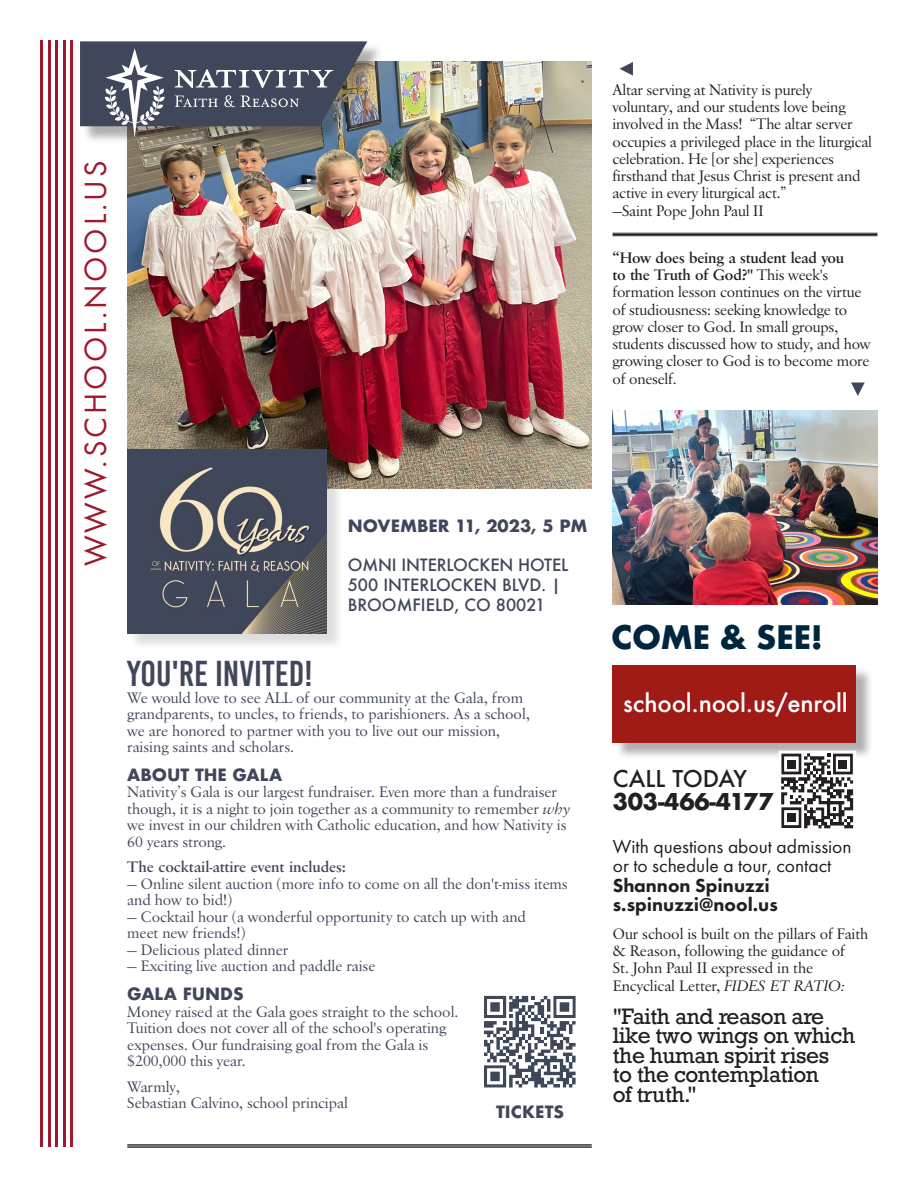
<style>
.page{position:relative;width:918px;height:1188px;background:#fff}
.page>*{position:absolute;margin:0;border:0;box-sizing:border-box;transform-origin:0 0}
.t1{font:36px "Bebas Kai";color:#40475a}
.t2{font:31.95px "Futura PT";letter-spacing:.09em;color:#a0182c}
.t3{font:700 31.5px "Futura";letter-spacing:-.02em;color:#00263d}
.t4{font:500 24px "Futura";letter-spacing:-.01em;color:#fff}
.t5{font:700 22.5px "Futura";letter-spacing:-.01em;color:#231f20}
.t6{font:500 22.5px "Futura";color:#231f20}
.t7{font:21px/19.5px "Rockwell";letter-spacing:-.02em;color:#231f20}
.t8{font:19.5px "Futura PT";color:#231f20}
.t9{font:800 19.5px "Futura PT";color:#231f20}
.t10{font:500 16.5px/19.8px "Futura";color:#40475a}
.t11{font:700 16.5px "Futura";color:#40475a}
.t12{font:15.75px/16.5px "Savoy";color:#40475a}
.t13{font:15.75px/17.2px "Savoy";letter-spacing:-.01em;color:#231f20}
.t14{font:700 15.75px "Savoy";color:#40475a}
.s1{font-style:italic}
.s2{font-weight:700}
</style>
<div class="page">
<img style="left:127px;top:62px;width:465px;height:426px">
<hr style="left:40px;top:40px;width:3px;height:1107px;background:#a0182c">
<hr style="left:48px;top:40px;width:3px;height:1108px;background:#a0182c">
<hr style="left:55px;top:40px;width:3px;height:1108px;background:#a0182c">
<hr style="left:63px;top:40px;width:3px;height:1108px;background:#a0182c">
<hr style="left:70px;top:40px;width:3px;height:1108px;background:#a7182c">
<div style="left:615px;top:667px;width:259px;height:93px;background:#231f20;opacity:.36"></div>
<div style="left:613px;top:665px;width:243px;height:78px;background:#a01a16"></div>
<svg style="left:779px;top:751px;width:77px;height:78px"></svg>
<div style="left:787px;top:760px;width:9px;height:8px;background:#231f20"></div>
<div style="left:787px;top:813px;width:9px;height:9px;background:#231f20"></div>
<div style="left:839px;top:760px;width:8px;height:8px;background:#231f20"></div>
<hr style="left:127px;top:1144px;width:465px;height:1px;background:#231f20">
<hr style="left:127px;top:1146px;width:465px;height:1px;background:#231f20">
<hr style="left:127px;top:1147px;width:465px;height:1px;background:#231f20">
<div style="left:129px;top:452px;width:215px;height:199px;background:#231f20;opacity:.15"></div>
<img style="left:127px;top:450px;width:199px;height:183px">
<svg style="left:484px;top:995px;width:92px;height:93px"></svg>
<div style="left:82px;top:44px;width:302px;height:99px;background:#231f20;opacity:.36"></div>
<svg style="left:80px;top:41px;width:287px;height:97px;background:#5e636f"></svg>
<svg style="left:620px;top:62px;width:13px;height:14px"></svg>
<img style="left:613px;top:410px;width:265px;height:195px">
<hr style="left:613px;top:233px;width:264px;height:1px;background:#231f20">
<hr style="left:613px;top:234px;width:264px;height:1px;background:#231f20">
<hr style="left:613px;top:235px;width:264px;height:1px;background:#231f20">
<svg style="left:851px;top:382px;width:14px;height:14px"></svg>
<p class="t2" style="left:76px;top:566px;width:407px;rotate:-90deg">WWW.SCHOOL.NOOL.US</p>
<p class="t11" style="left:348px;top:513px;width:241px">NOVEMBER 11, 2023, 5 PM</p>
<p class="t10" style="left:348px;top:555px;width:222px">OMNI INTERLOCKEN HOTEL</p>
<p class="t10" style="left:348px;top:575px;width:215px">500 INTERLOCKEN BLVD. |<br>BROOMFIELD, CO 80021</p>
<p class="t1" style="left:127px;top:654px;width:187px">YOU'RE INVITED!</p>
<p class="t12" style="left:127px;top:690px;width:404px">We would love to see ALL of our community at the Gala, from grandparents, to uncles, to friends, to parishioners. As a school,</p>
<p class="t12" style="left:127px;top:723px;width:374px">we are honored to partner with you to live out our mission,</p>
<p class="t12" style="left:127px;top:739px;width:168px">raising saints and scholars.</p>
<p class="t11" style="left:127px;top:763px;width:157px">ABOUT THE GALA</p>
<p class="t12" style="left:127px;top:785px;width:445px">Nativity’s Gala is our largest fundraiser. Even more than a fundraiser though, it is a night to join together as a community to remember <span class="s1">why </span>we invest in our children with Catholic education, and how Nativity is</p>
<p class="t12" style="left:127px;top:834px;width:100px">60 years strong.</p>
<p class="t14" style="left:127px;top:858px;width:220px">The cocktail-attire event includes:</p>
<p class="t12" style="left:127px;top:876px;width:442px">— Online silent auction (more info to come on all the don't-miss items</p>
<p class="t12" style="left:127px;top:893px;width:106px">and how to bid!)</p>
<p class="t12" style="left:127px;top:909px;width:400px">— Cocktail hour (a wonderful opportunity to catch up with and</p>
<p class="t12" style="left:127px;top:926px;width:120px">meet new friends!)</p>
<p class="t12" style="left:127px;top:942px;width:162px">— Delicious plated dinner</p>
<p class="t12" style="left:127px;top:959px;width:250px">— Exciting live auction and paddle raise</p>
<p class="t11" style="left:127px;top:982px;width:118px">GALA FUNDS</p>
<p class="t12" style="left:127px;top:1004px;width:333px">Money raised at the Gala goes straight to the school.<br>Tuition does not cover all of the school's operating expenses. Our fundraising goal from the Gala is $200,000 this year.</p>
<p class="t12" style="left:127px;top:1079px;width:222px">Warmly,<br>Sebastian Calvino, school principal</p>
<p class="t11" style="left:496px;top:1100px;width:70px">TICKETS</p>
<p class="t13" style="left:613px;top:82px;width:261px">Altar serving at Nativity is purely voluntary, and our students love being involved in the Mass! “The altar server occupies a privileged place in the liturgical celebration. He [or she] experiences firsthand that Jesus Christ is present and active in every liturgical act.”</p>
<p class="t13" style="left:613px;top:202px;width:152px">—Saint Pope John Paul II</p>
<p class="t13" style="left:613px;top:250px;width:260px"><span class="s2">“How does being a student lead you<br>to the Truth of God?"</span> This week's formation lesson continues on the virtue of studiousness: seeking knowledge to grow closer to God. In small groups, students discussed how to study, and how growing closer to God is to become more of oneself.</p>
<p class="t3" style="left:611px;top:615px;width:213px">COME &amp; SEE!</p>
<p class="t4" style="left:623px;top:687px;width:226px">school.nool.us/enroll</p>
<p class="t6" style="left:613px;top:763px;width:136px">CALL TODAY</p>
<p class="t5" style="left:613px;top:785px;width:162px">303-466-4177</p>
<p class="t8" style="left:613px;top:835px;width:240px">With questions about admission</p>
<p class="t8" style="left:613px;top:854px;width:220px">or to schedule a tour, contact</p>
<p class="t9" style="left:613px;top:873px;width:159px">Shannon Spinuzzi</p>
<p class="t9" style="left:613px;top:893px;width:167px">s.spinuzzi@nool.us</p>
<p class="t13" style="left:613px;top:926px;width:257px">Our school is built on the pillars of Faith &amp; Reason, following the guidance of<br>St. John Paul II expressed in the Encyclical Letter, <span class="s1">FIDES ET RATIO:</span></p>
<p class="t7" style="left:613px;top:1007px;width:213px">"Faith and reason are</p>
<p class="t7" style="left:613px;top:1026px;width:244px">like two wings on which the human spirit rises</p>
<p class="t7" style="left:613px;top:1065px;width:208px">to the contemplation</p>
<p class="t7" style="left:613px;top:1085px;width:85px">of truth."</p>
</div>
